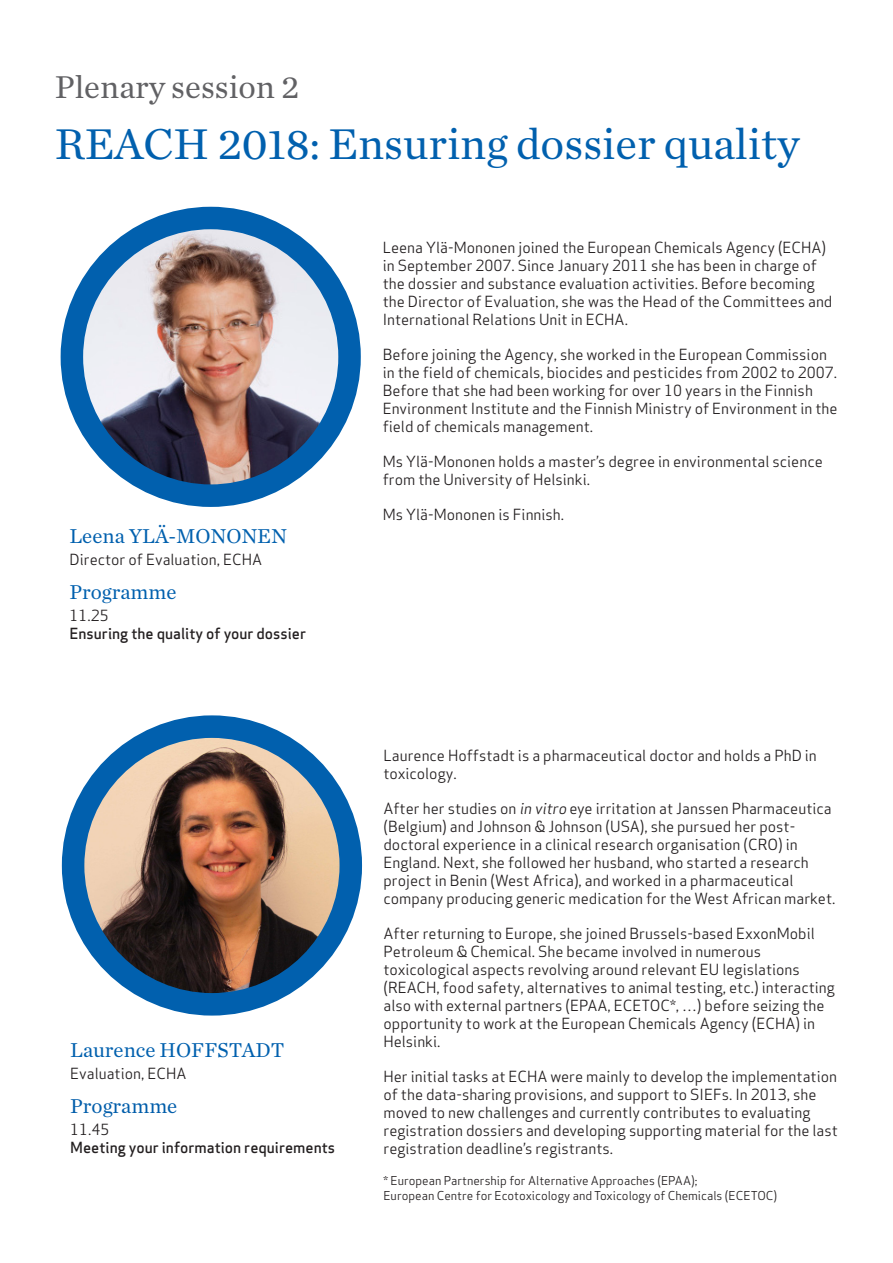
<style>
.page{position:relative;width:893px;height:1263px;background:#fff}
.page>*{position:absolute;margin:0;border:0;box-sizing:border-box;transform-origin:0 0}
.t1{font:45px "Chronicle Text G1";color:#0160ae}
.t2{font:33px "Chronicle Text G1";color:#616164}
.t3{font:21px "Chronicle Text G1";color:#0160ae}
.t4{font:21px "Chronicle Text G1";color:#015daa}
.t5{font:15px/18px "Apex Sans";color:#231f20}
.t6{font:500 15px "Apex Sans";color:#231f20}
.t7{font:12px/14.4px "Apex Sans";color:#231f20}
.s1{font-style:italic}
</style>
<div class="page">
<img style="left:83px;top:738px;width:258px;height:266px">
<div style="left:62px;top:715px;width:300px;height:300px;border:22px solid #0160ae;border-radius:50%"></div>
<img style="left:72px;top:224px;width:277px;height:272px">
<div style="left:61px;top:207px;width:300px;height:300px;border:22px solid #0160ae;border-radius:50%"></div>
<p class="t2" style="left:55px;top:62px;width:246px">Plenary session 2</p>
<p class="t1" style="left:55px;top:110px;width:746px">REACH 2018: Ensuring dossier quality</p>
<p class="t3" style="left:69px;top:520px;width:219px">Leena YLÄ-MONONEN</p>
<p class="t5" style="left:69px;top:549px;width:194px">Director of Evaluation, ECHA</p>
<p class="t3" style="left:69px;top:576px;width:109px">Programme</p>
<p class="t5" style="left:69px;top:605px;width:41px">11.25</p>
<p class="t6" style="left:69px;top:620px;width:238px">Ensuring the quality of your dossier</p>
<p class="t3" style="left:70px;top:1034px;width:216px">Laurence HOFFSTADT</p>
<p class="t5" style="left:70px;top:1063px;width:118px">Evaluation, ECHA</p>
<p class="t4" style="left:70px;top:1090px;width:109px">Programme</p>
<p class="t5" style="left:70px;top:1119px;width:41px">11.45</p>
<p class="t6" style="left:70px;top:1134px;width:266px">Meeting your information requirements</p>
<p class="t5" style="left:383px;top:237px;width:451px">Leena Ylä-Mononen joined the European Chemicals Agency (ECHA) in September 2007. Since January 2011 she has been in charge of the dossier and substance evaluation activities. Before becoming the Director of Evaluation, she was the Head of the Committees and International Relations Unit in ECHA.</p>
<p class="t5" style="left:383px;top:344px;width:456px">Before joining the Agency, she worked in the European Commission in the field of chemicals, biocides and pesticides from 2002 to 2007.<br>Before that she had been working for over 10 years in the Finnish Environment Institute and the Finnish Ministry of Environment in the field of chemicals management.</p>
<p class="t5" style="left:383px;top:451px;width:442px">Ms Ylä-Mononen holds a master’s degree in environmental science from the University of Helsinki.</p>
<p class="t5" style="left:383px;top:504px;width:183px">Ms Ylä-Mononen is Finnish.</p>
<p class="t5" style="left:383px;top:745px;width:435px">Laurence Hoffstadt is a pharmaceutical doctor and holds a PhD in toxicology.</p>
<p class="t5" style="left:383px;top:798px;width:453px">After her studies on <span class="s1">in vitro</span> eye irritation at Janssen Pharmaceutica (Belgium) and Johnson &amp; Johnson (USA), she pursued her post&shy;doctoral experience in a clinical research organisation (CRO) in England. Next, she followed her husband, who started a research project in Benin (West Africa), and worked in a pharmaceutical company producing generic medication for the West African market.</p>
<p class="t5" style="left:383px;top:923px;width:453px">After returning to Europe, she joined Brussels-based ExxonMobil Petroleum &amp; Chemical. She became involved in numerous toxicological aspects revolving around relevant EU legislations (REACH, food safety, alternatives to animal testing, etc.) interacting also with external partners (EPAA, ECETOC*, …) before seizing the opportunity to work at the European Chemicals Agency (ECHA) in Helsinki.</p>
<p class="t5" style="left:383px;top:1066px;width:456px">Her initial tasks at ECHA were mainly to develop the implementation of the data-sharing provisions, and support to SIEFs. In 2013, she moved to new challenges and currently contributes to evaluating registration dossiers and developing supporting material for the last registration deadline’s registrants.</p>
<p class="t7" style="left:383px;top:1173px;width:395px">* European Partnership for Alternative Approaches (EPAA);<br>European Centre for Ecotoxicology and Toxicology of Chemicals (ECETOC)</p>
</div>
